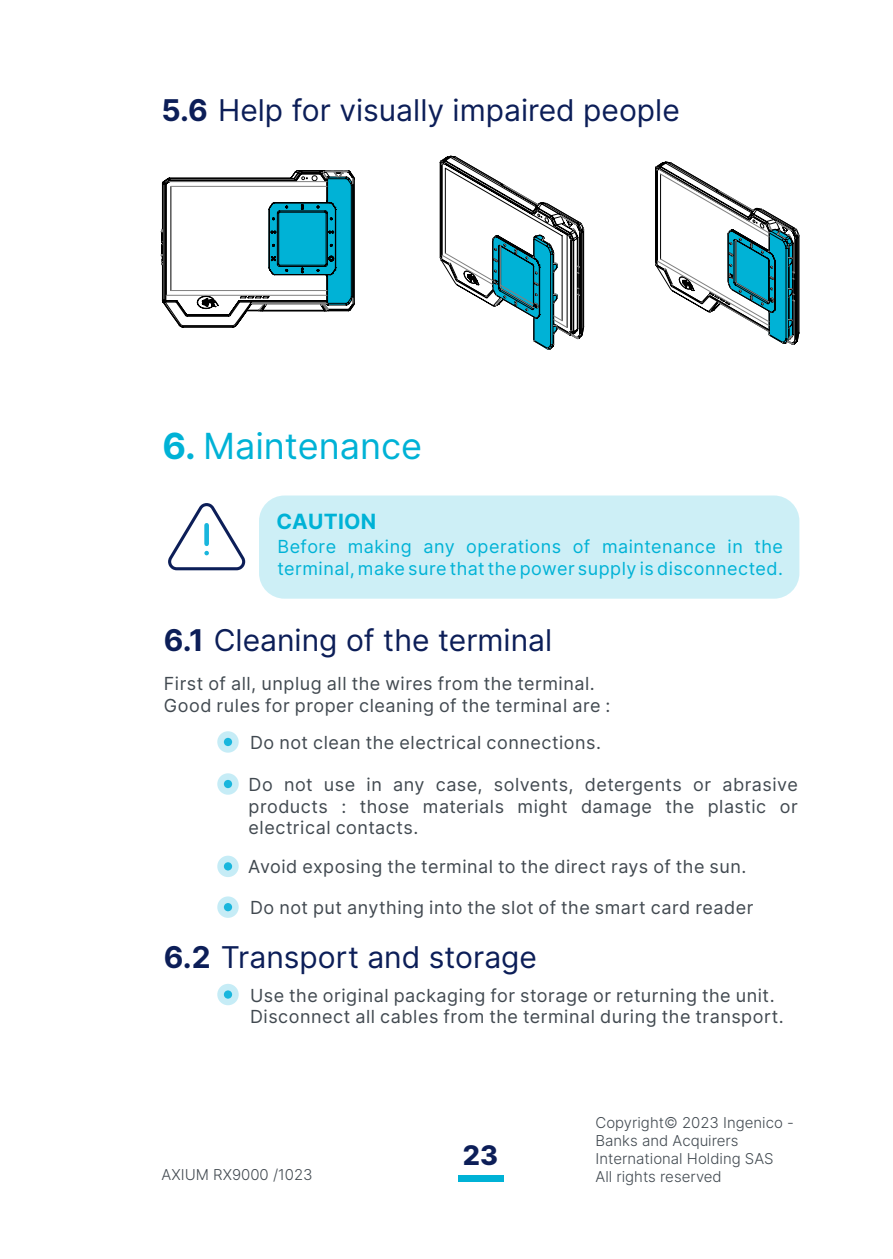
<style>
.page{position:relative;width:893px;height:1259px;background:#fff}
.page>*{position:absolute;margin:0;border:0;box-sizing:border-box;transform-origin:0 0}
.t1{font:36px "Inter";color:#00b2d6}
.t2{font:30px "Inter";color:#0c1e58}
.t3{font:800 27px "Inter";color:#0c1e58}
.t4{font:700 21px "Inter";letter-spacing:.01em;color:#00b2d6}
.Style_de_paragraphe_1{font:18px/21.6px "Inter";letter-spacing:.03em;color:#414950;text-align:justify}
.Style_de_paragraphe_1-2{font:18px/21.6px "Inter";letter-spacing:.03em;color:#00b2d6}
.t5{font:300 15px/18px "Inter";color:#414950}
.s1{font-weight:700}
</style>
<div class="page">
<div style="left:458px;top:1175px;width:45px;height:7px;background:#00b2d6"></div>
<svg style="left:168px;top:503px;width:78px;height:68px"></svg>
<div style="left:259px;top:495px;width:540px;height:104px;background:#cdeff6;border-radius:26px"></div>
<svg style="left:217px;top:731px;width:22px;height:21px"></svg>
<div style="left:224px;top:738px;width:8px;height:8px;background:#19b6dd;border-radius:50%"></div>
<svg style="left:217px;top:773px;width:22px;height:21px"></svg>
<div style="left:224px;top:780px;width:8px;height:8px;background:#19b6dd;border-radius:50%"></div>
<svg style="left:217px;top:855px;width:22px;height:22px"></svg>
<div style="left:224px;top:862px;width:8px;height:8px;background:#19b6dd;border-radius:50%"></div>
<svg style="left:217px;top:896px;width:22px;height:22px"></svg>
<div style="left:224px;top:903px;width:8px;height:8px;background:#19b6dd;border-radius:50%"></div>
<svg style="left:217px;top:984px;width:22px;height:21px"></svg>
<div style="left:224px;top:990px;width:8px;height:8px;background:#19b6dd;border-radius:50%"></div>
<svg style="left:161px;top:170px;width:194px;height:158px"></svg>
<svg style="left:439px;top:155px;width:146px;height:195px"></svg>
<svg style="left:655px;top:161px;width:145px;height:184px"></svg>
<p class="t2" style="left:162px;top:89px;width:520px"><span class="s1">5.6</span> Help for visually impaired people</p>
<p class="t1" style="left:162px;top:419px;width:261px"><span class="s1">6.</span> Maintenance</p>
<p class="t4" style="left:277px;top:506px;width:101px">CAUTION</p>
<p class="Style_de_paragraphe_1-2" style="left:277px;top:536px;width:507px">Before making any operations of maintenance in the terminal, make sure that the power supply is disconnected.</p>
<p class="t2" style="left:164px;top:618px;width:390px"><span class="s1">6.1</span> Cleaning of the terminal</p>
<p class="Style_de_paragraphe_1" style="left:164px;top:672px;width:432px">First of all, unplug all the wires from the terminal.</p>
<p class="Style_de_paragraphe_1" style="left:164px;top:694px;width:448px">Good rules for proper cleaning of the terminal are :</p>
<p class="Style_de_paragraphe_1" style="left:250px;top:731px;width:352px">Do not clean the electrical connections.</p>
<p class="Style_de_paragraphe_1" style="left:249px;top:773px;width:551px">Do not use in any case, solvents, detergents or abrasive products : those materials might damage the plastic or electrical contacts.</p>
<p class="Style_de_paragraphe_1" style="left:248px;top:855px;width:500px">Avoid exposing the terminal to the direct rays of the sun.</p>
<p class="Style_de_paragraphe_1" style="left:250px;top:896px;width:505px">Do not put anything into the slot of the smart card reader</p>
<p class="t2" style="left:164px;top:935px;width:375px"><span class="s1">6.2</span> Transport and storage</p>
<p class="Style_de_paragraphe_1" style="left:250px;top:984px;width:526px">Use the original packaging for storage or returning the unit.</p>
<p class="Style_de_paragraphe_1" style="left:250px;top:1005px;width:535px">Disconnect all cables from the terminal during the transport.</p>
<p class="t5" style="left:162px;top:1165px;width:153px">AXIUM RX9000 /1023</p>
<h3 class="t3" style="left:463px;top:1135px;width:37px">23</h3>
<p class="t5" style="left:595px;top:1113px;width:200px">Copyright© 2023 Ingenico -<br>Banks and Acquirers<br>International Holding SAS<br>All rights reserved</p>
</div>
